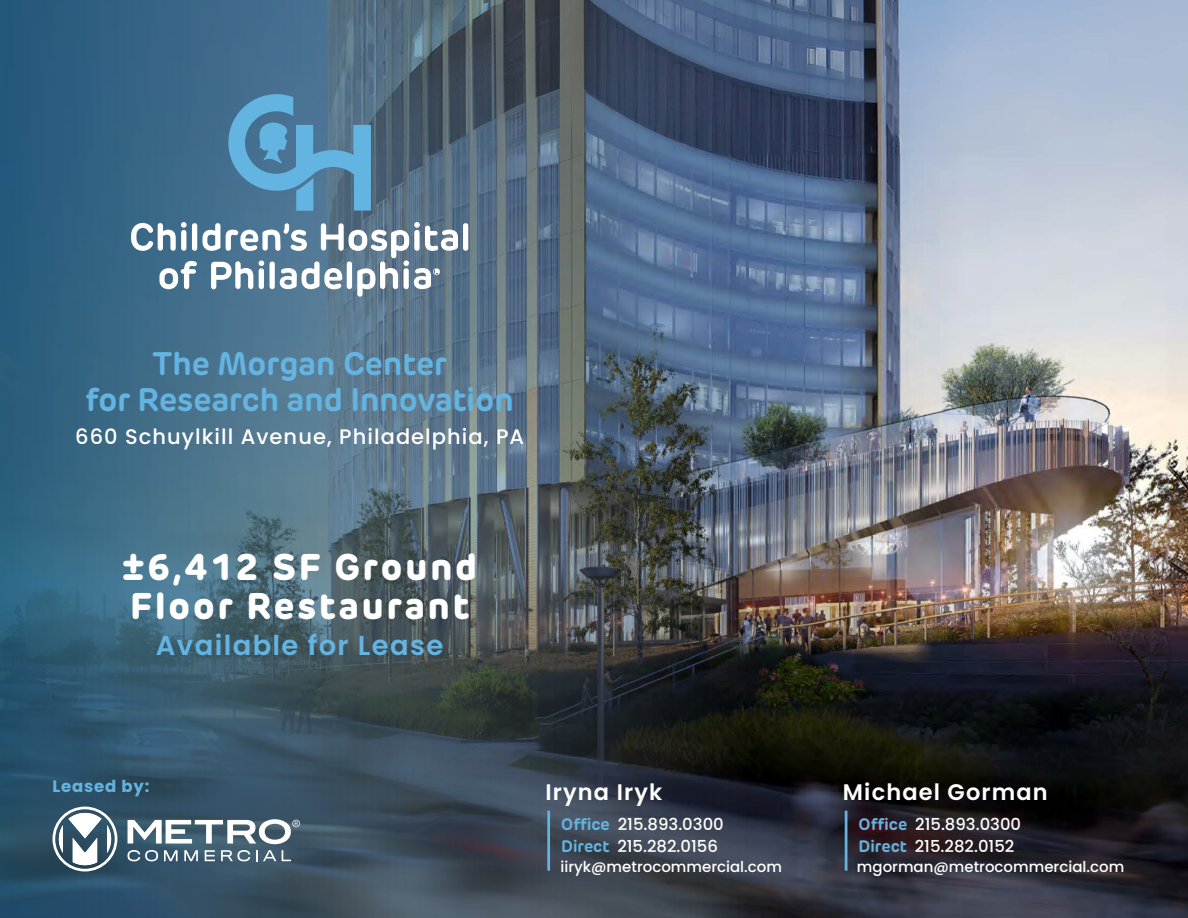
<style>
.page{position:relative;width:1188px;height:918px;background:#fff}
.page>*{position:absolute;margin:0;border:0;box-sizing:border-box;transform-origin:0 0}
.t1{font:800 36.75px/39.3px "New Rubrik";letter-spacing:.08em;color:#fff}
.t2{font:700 32.25px/36.3px "New Rubrik";color:#64b4e1;text-align:center}
.t3{font:600 27.45px "Poppins";letter-spacing:.05em;color:#64b4e1}
.t4{font:600 22.5px "Poppins";letter-spacing:.05em;color:#fff}
.t5{font:500 21px "Poppins";letter-spacing:.05em;color:#fff}
.t6{font:500 16.5px/21.9px "Poppins";color:#fff}
.t7{font:700 16.5px "Poppins";letter-spacing:.05em;color:#64b4e1}
.t8{font:500 15px "Poppins";color:#fff}
.s1{font-family:"New Rubrik";font-weight:700;color:#64b4e1}
</style>
<div class="page">
<img style="left:0;top:0;width:1188px;height:918px">
<svg style="left:228px;top:94px;width:143px;height:117px"></svg>
<div style="left:463px;top:223px;width:5px;height:28px;background:#fff;border-radius:3px"></div>
<svg style="left:131px;top:222px;width:327px;height:75px"></svg>
<svg style="left:127px;top:850px;width:31px;height:11px"></svg>
<svg style="left:164px;top:850px;width:14px;height:11px"></svg>
<svg style="left:184px;top:850px;width:14px;height:11px"></svg>
<svg style="left:205px;top:850px;width:10px;height:11px"></svg>
<svg style="left:221px;top:850px;width:29px;height:11px"></svg>
<svg style="left:256px;top:850px;width:20px;height:11px"></svg>
<svg style="left:282px;top:850px;width:9px;height:11px"></svg>
<svg style="left:128px;top:819px;width:172px;height:25px"></svg>
<svg style="left:52px;top:807px;width:65px;height:65px"></svg>
<hr style="left:547px;top:811px;width:3px;height:60px;background:#64b4e1">
<hr style="left:845px;top:811px;width:2px;height:60px;background:#64b4e1">
<h2 class="t2" style="left:86px;top:345px;width:430px">The Morgan Center<br>for Research and Innovation</h2>
<p class="t5" style="left:75px;top:424px;width:451px">660 Schuylkill Avenue, Philadelphia, PA</p>
<h1 class="t1" style="left:122px;top:547px;width:357px">±6,412 SF Ground<br>Floor Restaurant</h1>
<h3 class="t3" style="left:156px;top:630px;width:289px">Available for Lease</h3>
<p class="t7" style="left:52px;top:777px;width:99px">Leased by:</p>
<h3 class="t4" style="left:546px;top:779px;width:118px">Iryna Iryk</h3>
<p class="t6" style="left:561px;top:813px;width:164px"><span class="s1">Office</span> 215.893.0300<br><span class="s1">Direct</span> 215.282.0156</p>
<p class="t8" style="left:561px;top:858px;width:223px">iiryk@metrocommercial.com</p>
<h3 class="t4" style="left:843px;top:779px;width:206px">Michael Gorman</h3>
<p class="t6" style="left:859px;top:813px;width:164px"><span class="s1">Office</span> 215.893.0300<br><span class="s1">Direct</span> 215.282.0152</p>
<p class="t8" style="left:857px;top:858px;width:269px">mgorman@metrocommercial.com</p>
</div>
